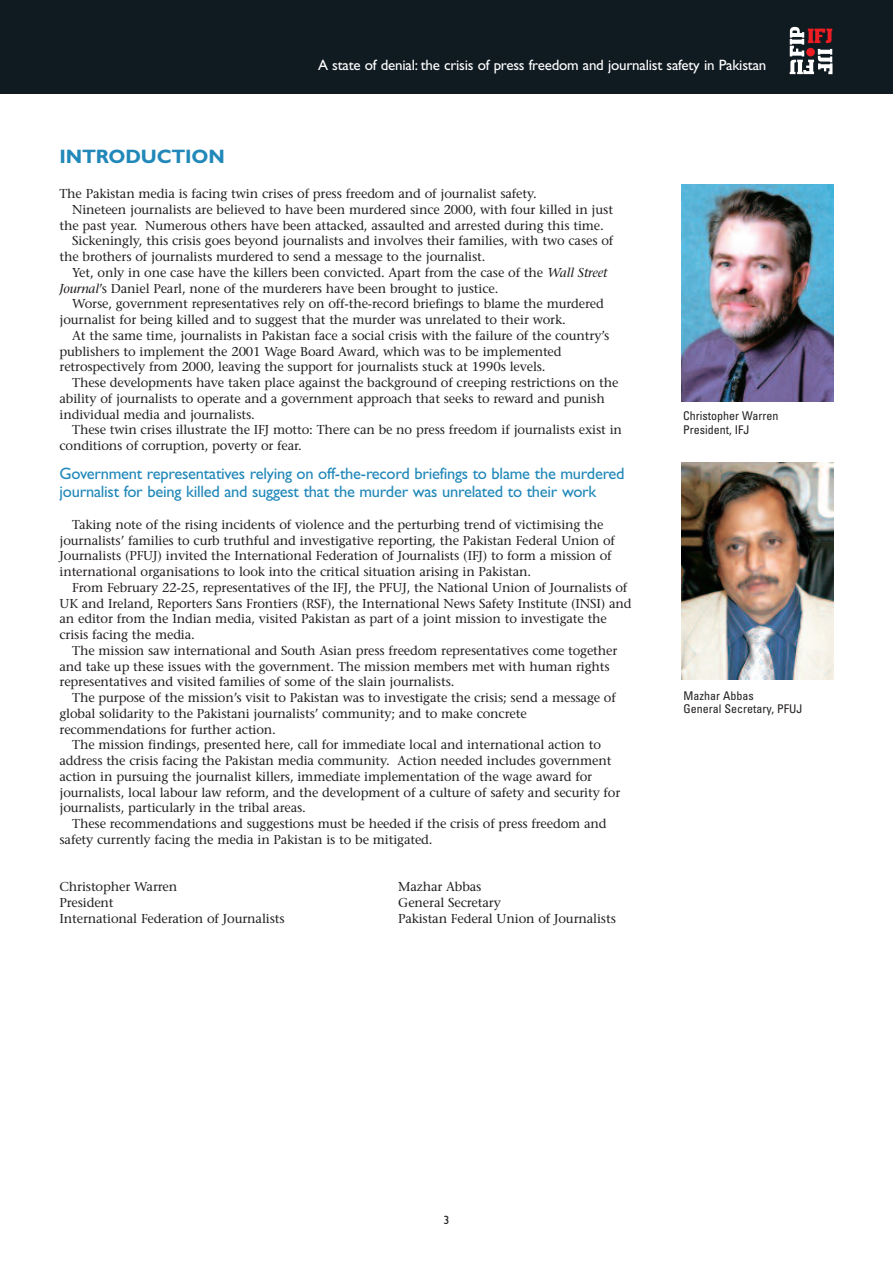
<style>
.page{position:relative;width:893px;height:1263px;background:#fff}
.page>*{position:absolute;margin:0;border:0;box-sizing:border-box;transform-origin:0 0}
.t1{font:700 19.5px "Gill Sans";letter-spacing:-.01em;color:#2188b9}
.t2{font:16.5px/18px "Gill Sans";letter-spacing:-.015em;color:#2188b9}
.t3{font:15px "Gill Sans";letter-spacing:-.015em;color:#fff}
.t4{font:12.9px/15.8px "Stone Serif";letter-spacing:-.01em;color:#231f20}
.t5{font:condensed 12px/13.5px "Univers";color:#231f20}
.t6{font:12px "Gill Sans";color:#231f20}
.s1{font-style:italic}
</style>
<div class="page">
<div style="left:0;top:0;width:893px;height:94px;background:#101a21"></div>
<svg style="left:790px;top:27px;width:42px;height:47px"></svg>
<div style="left:806px;top:48px;width:9px;height:8px;background:#ee1d23;border-radius:50%"></div>
<img style="left:682px;top:184px;width:151px;height:218px">
<img style="left:682px;top:462px;width:151px;height:218px">
<h1 class="t1" style="left:60px;top:149px;width:167px">INTRODUCTION</h1>
<p class="t3" style="left:318px;top:59px;width:450px">A state of denial: the crisis of press freedom and journalist safety in Pakistan</p>
<p class="t4" style="left:60px;top:187px;width:479px">The Pakistan media is facing twin crises of press freedom and of journalist safety.</p>
<p class="t4" style="left:72px;top:203px;width:542px">Nineteen journalists are believed to have been murdered since 2000, with four killed in just</p>
<p class="t4" style="left:60px;top:219px;width:546px">the past year. Numerous others have been attacked, assaulted and arrested during this time.</p>
<p class="t4" style="left:72px;top:234px;width:542px">Sickeningly, this crisis goes beyond journalists and involves their families, with two cases of</p>
<p class="t4" style="left:60px;top:250px;width:427px">the brothers of journalists murdered to send a message to the journalist.</p>
<p class="t4" style="left:72px;top:266px;width:536px">Yet, only in one case have the killers been convicted. Apart from the case of the <span class="s1">Wall Street</span></p>
<p class="t4" style="left:60px;top:282px;width:440px"><span class="s1">Journal</span>’s Daniel Pearl, none of the murderers have been brought to justice.</p>
<p class="t4" style="left:72px;top:297px;width:533px">Worse, government representatives rely on off-the-record briefings to blame the murdered</p>
<p class="t4" style="left:60px;top:313px;width:508px">journalist for being killed and to suggest that the murder was unrelated to their work.</p>
<p class="t4" style="left:72px;top:329px;width:539px">At the same time, journalists in Pakistan face a social crisis with the failure of the country’s</p>
<p class="t4" style="left:60px;top:345px;width:504px">publishers to implement the 2001 Wage Board Award, which was to be implemented</p>
<p class="t4" style="left:60px;top:360px;width:488px">retrospectively from 2000, leaving the support for journalists stuck at 1990s levels.</p>
<p class="t4" style="left:72px;top:376px;width:548px">These developments have taken place against the background of creeping restrictions on the</p>
<p class="t4" style="left:60px;top:392px;width:547px">ability of journalists to operate and a government approach that seeks to reward and punish</p>
<p class="t4" style="left:60px;top:408px;width:197px">individual media and journalists.</p>
<p class="t4" style="left:72px;top:423px;width:551px">These twin crises illustrate the IFJ motto: There can be no press freedom if journalists exist in</p>
<p class="t4" style="left:60px;top:439px;width:244px">conditions of corruption, poverty or fear.</p>
<p class="t2" style="left:60px;top:466px;width:567px">Government representatives relying on off-the-record briefings to blame the murdered journalist for being killed and suggest that the murder was unrelated to their work</p>
<p class="t4" style="left:60px;top:518px;width:557px;text-indent:13px">Taking note of the rising incidents of violence and the perturbing trend of victimising the journalists’ families to curb truthful and investigative reporting, the Pakistan Federal Union of Journalists (PFUJ) invited the International Federation of Journalists (IFJ) to form a mission of international organisations to look into the critical situation arising in Pakistan.</p>
<p class="t4" style="left:60px;top:581px;width:573px;text-indent:13px">From February 22-25, representatives of the IFJ, the PFUJ, the National Union of Journalists of UK and Ireland, Reporters Sans Frontiers (RSF), the International News Safety Institute (INSI) and an editor from the Indian media, visited Pakistan as part of a joint mission to investigate the crisis facing the media.</p>
<p class="t4" style="left:60px;top:644px;width:559px;text-indent:13px">The mission saw international and South Asian press freedom representatives come together and take up these issues with the government. The mission members met with human rights representatives and visited families of some of the slain journalists.</p>
<p class="t4" style="left:60px;top:691px;width:558px;text-indent:13px">The purpose of the mission’s visit to Pakistan was to investigate the crisis; send a message of global solidarity to the Pakistani journalists’ community; and to make concrete recommendations for further action.</p>
<p class="t4" style="left:60px;top:738px;width:562px;text-indent:13px">The mission findings, presented here, call for immediate local and international action to address the crisis facing the Pakistan media community. Action needed includes government action in pursuing the journalist killers, immediate implementation of the wage award for journalists, local labour law reform, and the development of a culture of safety and security for journalists, particularly in the tribal areas.</p>
<p class="t4" style="left:60px;top:817px;width:549px;text-indent:13px">These recommendations and suggestions must be heeded if the crisis of press freedom and safety currently facing the media in Pakistan is to be mitigated.</p>
<p class="t4" style="left:60px;top:880px;width:119px">Christopher Warren</p>
<p class="t4" style="left:398px;top:880px;width:85px">Mazhar Abbas</p>
<p class="t4" style="left:60px;top:896px;width:56px">President</p>
<p class="t4" style="left:398px;top:896px;width:104px">General Secretary</p>
<p class="t4" style="left:60px;top:912px;width:227px">International Federation of Journalists</p>
<p class="t4" style="left:398px;top:912px;width:219px">Pakistan Federal Union of Journalists</p>
<p class="t5" style="left:683px;top:410px;width:97px">Christopher Warren<br>President, IFJ</p>
<p class="t5" style="left:684px;top:690px;width:120px">Mazhar Abbas<br>General Secretary, PFUJ</p>
<p class="t6" style="left:443px;top:1216px;width:7px">3</p>
</div>
